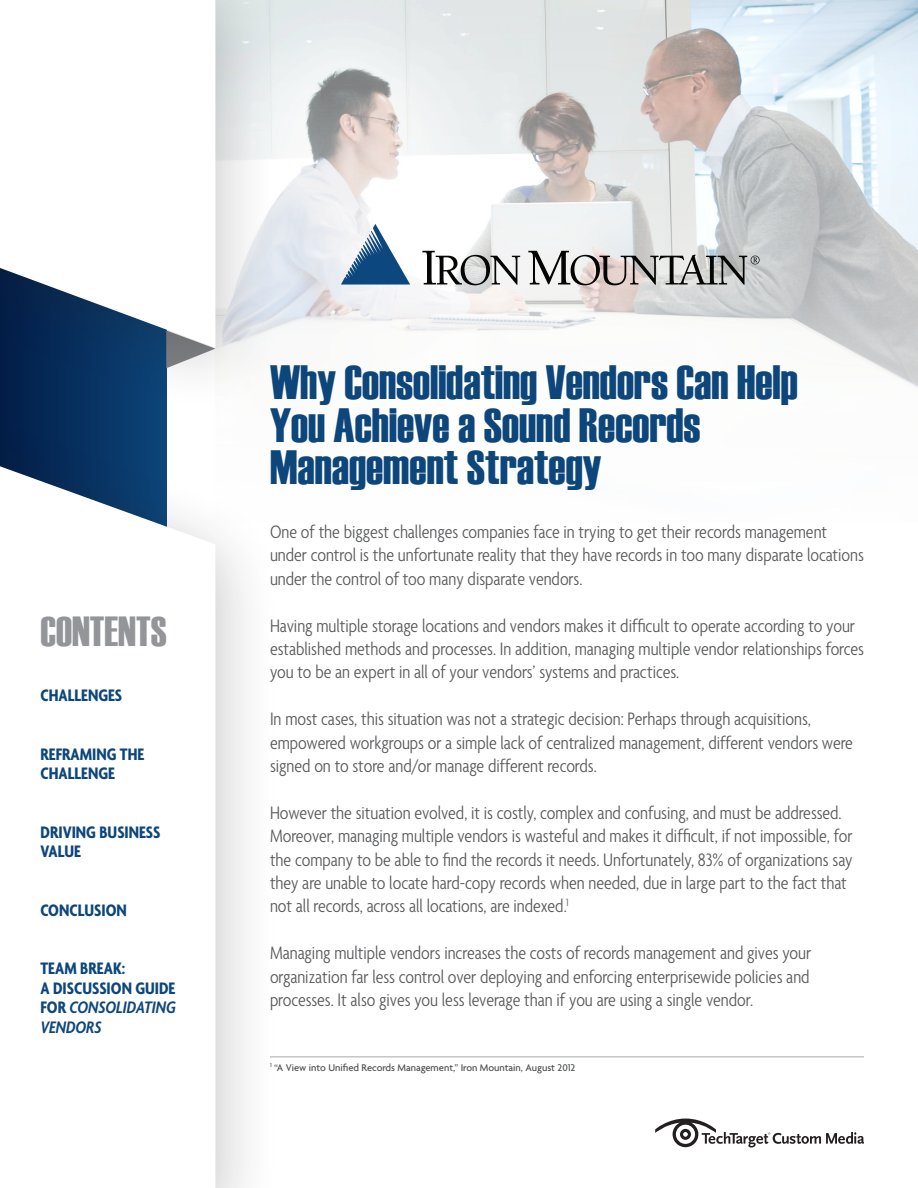
<style>
.page{position:relative;width:918px;height:1188px;background:#fff}
.page>*{position:absolute;margin:0;border:0;box-sizing:border-box;transform-origin:0 0}
.t1{font:48px/42.6px "Haettenschweiler";color:#0d467b}
.t2{font:42px "Haettenschweiler";color:#939598}
.t3{font:300 condensed 19.5px/23.4px "Agenda";color:#57585a}
.t4{font:700 condensed 18px/19.5px "Agenda";color:#0d467b}
.t5{font:500 10.5px "Agenda";color:#4b4c4d}
.s1{font-weight:600;font-style:italic}
</style>
<div class="page">
<svg style="left:280px;top:0;width:638px;height:388px"></svg>
<div style="left:0;top:412px;width:280px;height:776px;background:#231f20;opacity:.25"></div>
<svg style="left:0;top:451px;width:215px;height:737px"></svg>
<div style="left:0;top:0;width:280px;height:416px;background:#231f20;opacity:.25"></div>
<svg style="left:0;top:0;width:215px;height:348px"></svg>
<hr style="left:270px;top:1056px;width:594px;height:1px;background:#a8a9ad">
<svg style="left:341px;top:224px;width:69px;height:61px"></svg>
<svg style="left:422px;top:251px;width:98px;height:34px"></svg>
<svg style="left:528px;top:251px;width:232px;height:34px;background:#aba9a7"></svg>
<svg style="left:655px;top:1119px;width:209px;height:29px"></svg>
<p class="t2" style="left:40px;top:607px;width:128px">CONTENTS</p>
<p class="t4" style="left:40px;top:685px;width:83px">CHALLENGES</p>
<p class="t4" style="left:40px;top:744px;width:105px">REFRAMING THE<br>CHALLENGE</p>
<p class="t4" style="left:40px;top:822px;width:121px">DRIVING BUSINESS<br>VALUE</p>
<p class="t4" style="left:40px;top:900px;width:88px">CONCLUSION</p>
<p class="t4" style="left:40px;top:958px;width:137px">TEAM BREAK:<br>A DISCUSSION GUIDE<br>FOR <span class="s1">CONSOLIDATING<br>VENDORS</span></p>
<p class="t1" style="left:270px;top:359px;width:529px">Why Consolidating Vendors Can Help<br>You Achieve a Sound Records<br>Management Strategy</p>
<p class="t3" style="left:270px;top:520px;width:596px">One of the biggest challenges companies face in trying to get their records management under control is the unfortunate reality that they have records in too many disparate locations under the control of too many disparate vendors.</p>
<p class="t3" style="left:270px;top:613px;width:596px">Having multiple storage locations and vendors makes it difficult to operate according to your established methods and processes. In addition, managing multiple vendor relationships forces you to be an expert in all of your vendors’ systems and practices.</p>
<p class="t3" style="left:270px;top:707px;width:584px">In most cases, this situation was not a strategic decision: Perhaps through acquisitions, empowered workgroups or a simple lack of centralized management, different vendors were signed on to store and/or manage different records.</p>
<p class="t3" style="left:270px;top:801px;width:584px">However the situation evolved, it is costly, complex and confusing, and must be addressed.<br>Moreover, managing multiple vendors is wasteful and makes it difficult, if not impossible, for the company to be able to find the records it needs. Unfortunately, 83% of organizations say they are unable to locate hard-copy records when needed, due in large part to the fact that not all records, across all locations, are indexed.<sup>1</sup></p>
<p class="t3" style="left:270px;top:941px;width:543px;text-align:justify">Managing multiple vendors increases the costs of records management and gives your organization far less control over deploying and enforcing enterprisewide policies and processes. It also gives you less leverage than if you are using a single vendor.</p>
<p class="t5" style="left:270px;top:1061px;width:307px"><sup>1</sup> “A View into Unified Records Management,” Iron Mountain, August 2012</p>
</div>
